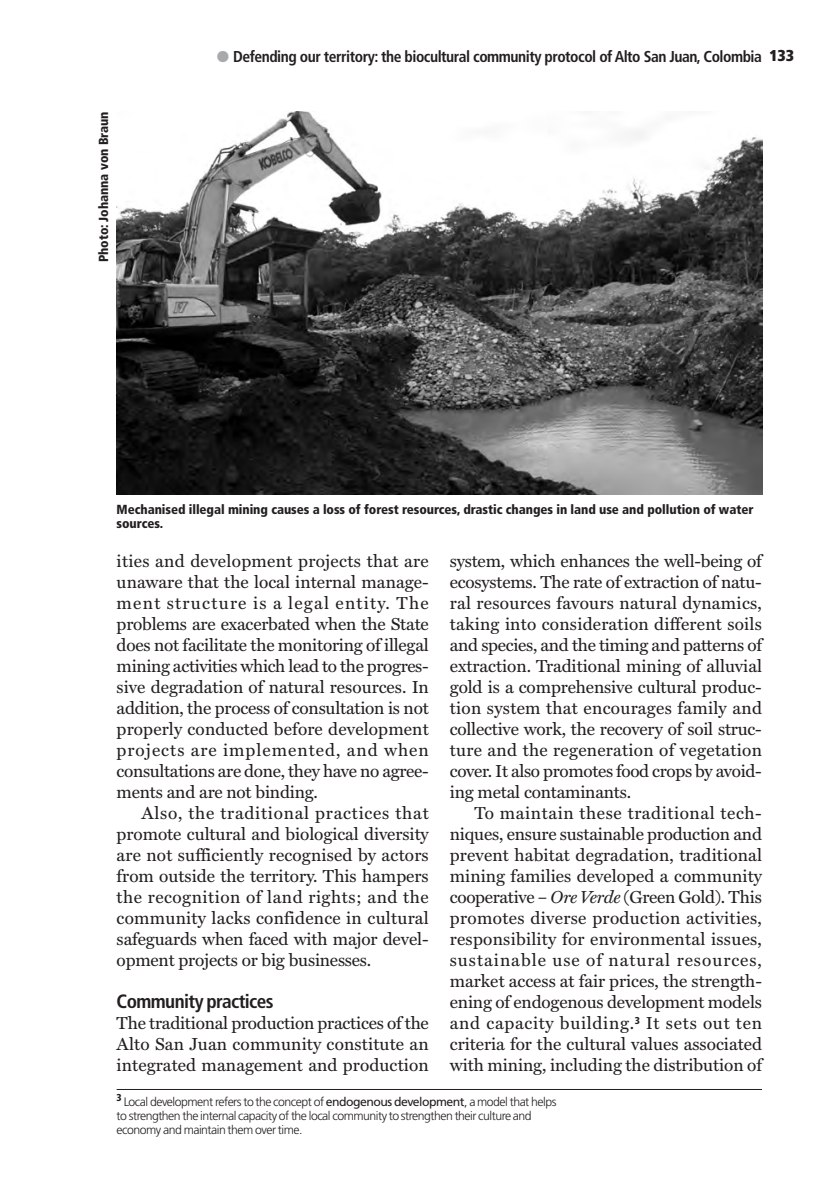
<style>
.page{position:relative;width:829px;height:1191px;background:#fff}
.page>*{position:absolute;margin:0;border:0;box-sizing:border-box;transform-origin:0 0}
.t1{font:700 condensed 19.25px "Frutiger LT Std";letter-spacing:-.03em;color:#231f20}
.t2{font:17.5px/21px "Miller Text";letter-spacing:-.01em;color:#231f20;text-align:justify}
.t3{font:700 condensed 15.75px "Frutiger LT Std";letter-spacing:-.03em;color:#231f20}
.t4{font:900 condensed 13.12px/14px "Frutiger LT Std";letter-spacing:-.005em;color:#231f20}
.t5{font:300 12.25px/14px "Frutiger";letter-spacing:-.04em;color:#231f20}
.s1{color:#a8a9ad}
.s2{font-weight:900}
.s3{font-style:italic}
.s4{font-weight:400}
</style>
<div class="page">
<hr style="left:117px;top:1089px;width:644px;height:1px;background:#231f20">
<img style="left:117px;top:112px;width:645px;height:383px">
<p class="t4" style="left:98px;top:262px;width:152px;rotate:-90deg">Photo: Johanna von Braun</p>
<p class="t3" style="left:217px;top:50px;width:578px"><span class="s1">●</span> Defending our territory: the biocultural community protocol of Alto San Juan, Colombia <span class="s2">133</span></p>
<p class="t4" style="left:117px;top:503px;width:638px">Mechanised illegal mining causes a loss of forest resources, drastic changes in land use and pollution of water sources.</p>
<p class="t2" style="left:450px;top:552px;width:313px">system, which enhances the well-being of ecosystems. The rate of extraction of natu&shy;ral resources favours natural dynamics, taking into consideration different soils and species, and the timing and patterns of extraction. Traditional mining of alluvial gold is a comprehensive cultural produc&shy;tion system that encourages family and collective work, the recovery of soil struc&shy;ture and the regeneration of vegetation cover. It also promotes food crops by avoid&shy;ing metal contaminants.</p>
<p class="t2" style="left:450px;top:804px;width:314px;text-indent:25px">To maintain these traditional tech&shy;niques, ensure sustainable production and prevent habitat degradation, traditional mining families developed a community cooperative – <span class="s3">Ore Verde</span> (Green Gold). This promotes diverse production activities, responsibility for environmental issues, sustainable use of natural resources, market access at fair prices, the strength&shy;ening of endogenous development models and capacity building.<sup>3</sup> It sets out ten criteria for the cultural values associated with mining, including the distribution of</p>
<p class="t5" style="left:117px;top:1095px;width:441px"><sup>3</sup> Local development refers to the concept of <span class="s4">endogenous development</span>, a model that helps to strengthen the internal capacity of the local community to strengthen their culture and economy and maintain them over time.</p>
<p class="t2" style="left:117px;top:552px;width:314px">ities and development projects that are unaware that the local internal manage&shy;ment structure is a legal entity. The problems are exacerbated when the State does not facilitate the monitoring of illegal mining activities which lead to the progres&shy;sive degradation of natural resources. In addition, the process of consultation is not properly conducted before development projects are implemented, and when consultations are done, they have no agree&shy;ments and are not binding.</p>
<p class="t2" style="left:117px;top:804px;width:313px;text-indent:25px">Also, the traditional practices that promote cultural and biological diversity are not sufficiently recognised by actors from outside the territory. This hampers the recognition of land rights; and the community lacks confidence in cultural safeguards when faced with major devel&shy;opment projects or big businesses.</p>
<p class="t1" style="left:117px;top:994px;width:158px">Community practices</p>
<p class="t2" style="left:117px;top:1014px;width:314px">The traditional production practices of the Alto San Juan community constitute an integrated management and production</p>
</div>
